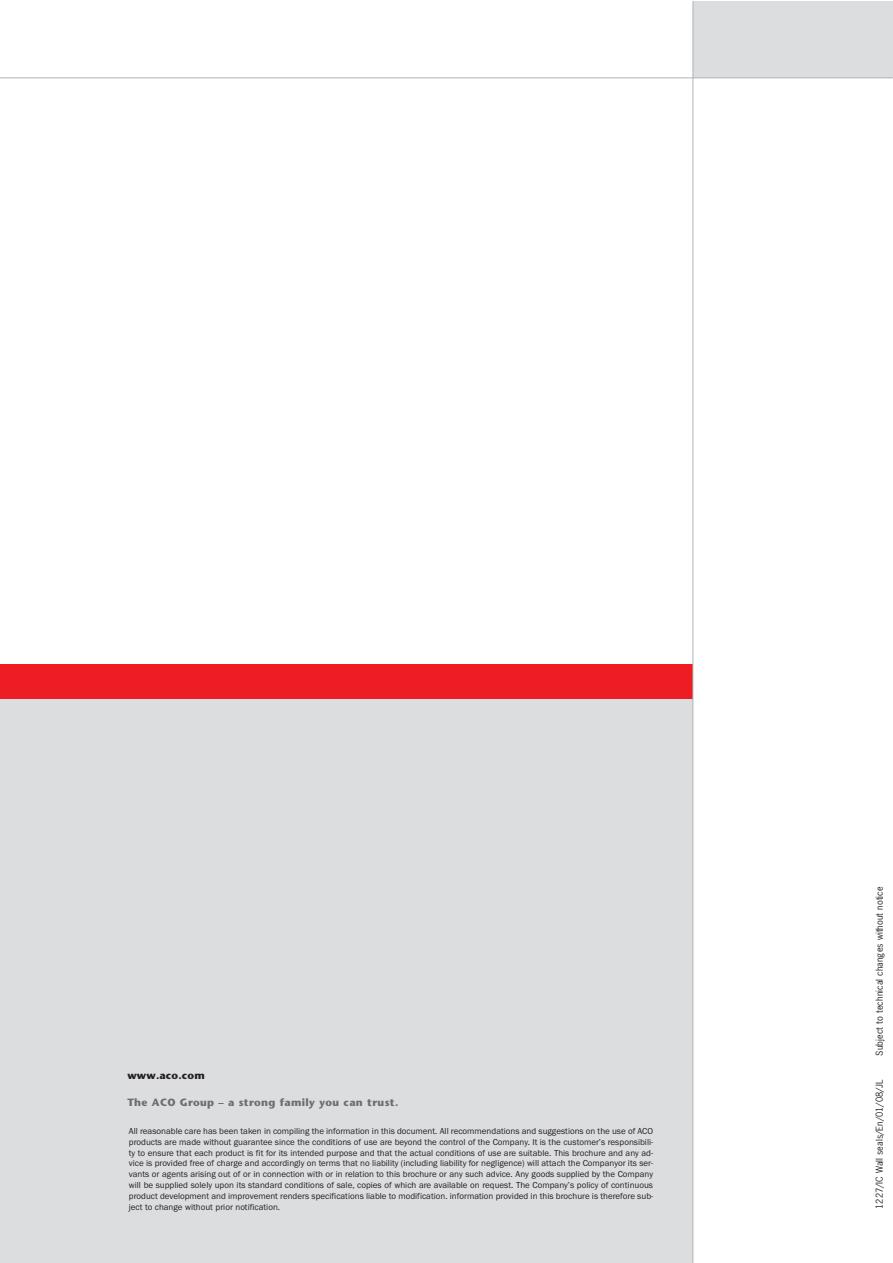
<style>
.page{position:relative;width:893px;height:1263px;background:#fff}
.page>*{position:absolute;margin:0;border:0;box-sizing:border-box;transform-origin:0 0}
.t1{font:700 10.5px "Stone Sans CE";letter-spacing:.03em;color:#6d6e71}
.t2{font:700 10.5px "Stone Sans CE";letter-spacing:.02em;color:#231f20}
.t3{font:9px/10.8px "Franklin Gothic Itc TCE";color:#231f20;text-align:justify}
.t4{font:9px "News Gothic";letter-spacing:.01em;color:#231f20}
</style>
<div class="page">
<div style="left:0;top:698px;width:693px;height:565px;background:#dcdddf"></div>
<div style="left:0;top:665px;width:693px;height:34px;background:#ee1d23"></div>
<div style="left:693px;top:1px;width:200px;height:77px;background:#dcdddf"></div>
<hr style="left:0;top:77px;width:893px;height:1px;background:#b2b3b7">
<hr style="left:692px;top:1px;width:1px;height:1262px;background:#b2b3b7">
<p class="t2" style="left:127px;top:1071px;width:79px">www.aco.com</p>
<p class="t1" style="left:127px;top:1098px;width:273px">The ACO Group – a strong family you can trust.</p>
<p class="t3" style="left:129px;top:1126px;width:526px">All reasonable care has been taken in compiling the information in this document. All recommendations and suggestions on the use of ACO products are made without guarantee since the conditions of use are beyond the control of the Company. It is the customer’s responsibili&shy;ty to ensure that each product is fit for its intended purpose and that the actual conditions of use are suitable. This brochure and any ad&shy;vice is provided free of charge and accordingly on terms that no liability (including liability for negligence) will attach the Companyor its ser&shy;vants or agents arising out of or in connection with or in relation to this brochure or any such advice. Any goods supplied by the Company will be supplied solely upon its standard conditions of sale, copies of which are available on request. The Company’s policy of continuous product development and improvement renders specifications liable to modification. information provided in this brochure is therefore sub&shy;ject to change without prior notification.</p>
<p class="t4" style="left:876px;top:1056px;width:171px;rotate:-90deg">Subject to technical changes without notice</p>
<p class="t4" style="left:876px;top:1209px;width:131px;rotate:-90deg">1227/IC Wall seals/En/01/08/JL</p>
</div>
